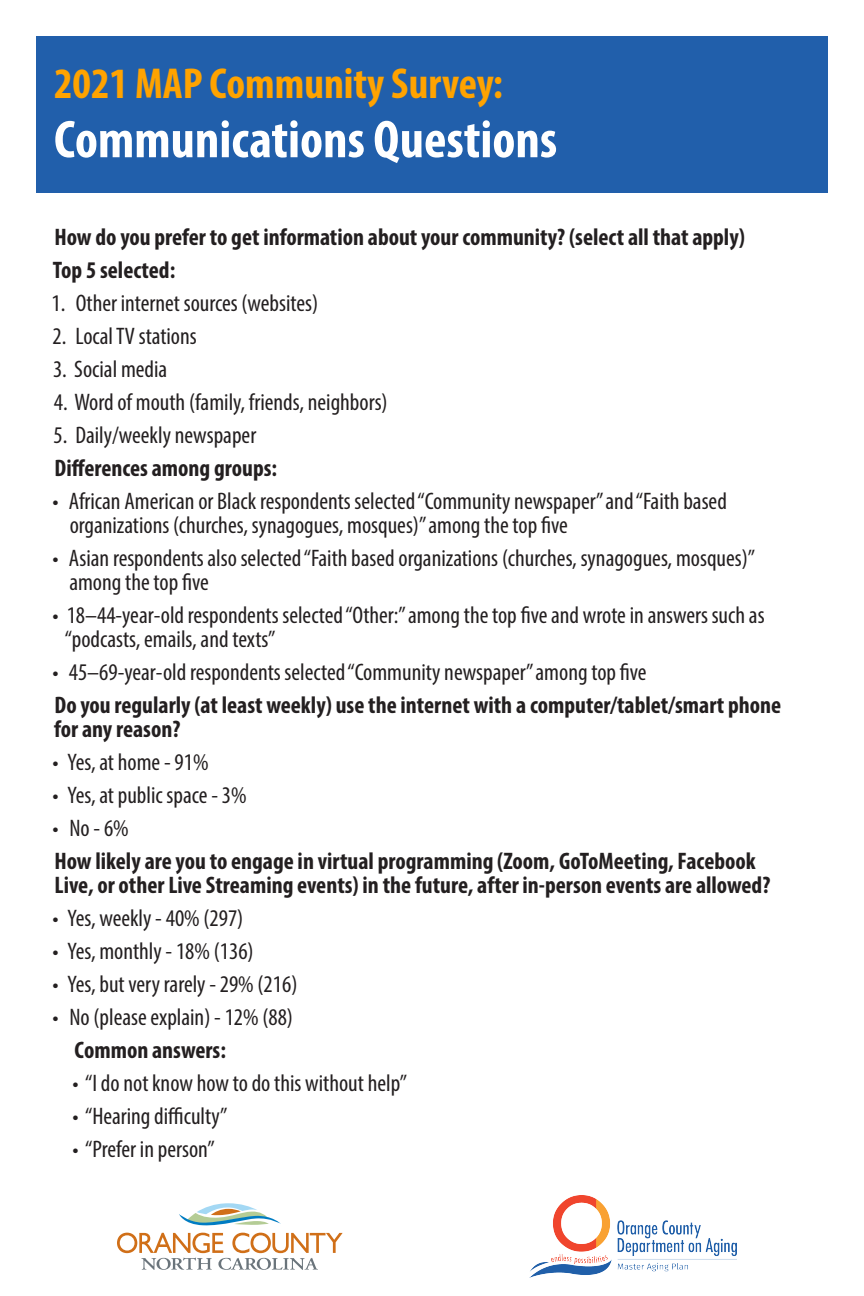
<style>
.page{position:relative;width:864px;height:1296px;background:#fff}
.page>*{position:absolute;margin:0;border:0;box-sizing:border-box;transform-origin:0 0}
.t1{font:700 condensed 53.5px "Myriad Pro";color:#fff}
.t2{font:700 condensed 43.5px "Myriad Pro";color:#ffa300}
.t3{font:condensed 24px/24px "Myriad Pro";color:#231f20}
.t4{font:700 condensed 24px/24px "Myriad Pro";color:#231f20}
</style>
<div class="page">
<div style="left:36px;top:36px;width:792px;height:157px;background:#215fab"></div>
<img style="left:529px;top:1195px;width:208px;height:83px">
<svg style="left:179px;top:1203px;width:102px;height:23px"></svg>
<svg style="left:117px;top:1233px;width:226px;height:37px"></svg>
<h2 class="t2" style="left:54px;top:56px;width:451px">2021 MAP Community Survey:</h2>
<h1 class="t1" style="left:54px;top:106px;width:505px">Communications Questions</h1>
<p class="t4" style="left:53px;top:220px;width:694px;line-height:33px">How do you prefer to get information about your community? (select all that apply)<br>Top 5 selected:</p>
<p class="t3" style="left:52px;top:291px;width:268px">1. Other internet sources (websites)</p>
<p class="t3" style="left:53px;top:324px;width:146px">2. Local TV stations</p>
<p class="t3" style="left:53px;top:357px;width:116px">3. Social media</p>
<p class="t3" style="left:54px;top:390px;width:335px">4. Word of mouth (family, friends, neighbors)</p>
<p class="t3" style="left:54px;top:423px;width:204px">5. Daily/weekly newspaper</p>
<p class="t4" style="left:55px;top:455px;width:224px">Differences among groups:</p>
<p class="t3" style="left:70px;top:489px;width:659px;text-indent:-17px">• African American or Black respondents selected “Community newspaper” and “Faith based organizations (churches, synagogues, mosques)” among the top five</p>
<p class="t3" style="left:69px;top:546px;width:687px;text-indent:-17px">• Asian respondents also selected “Faith based organizations (churches, synagogues, mosques)” among the top five</p>
<p class="t3" style="left:65px;top:603px;width:701px;text-indent:-13px">• 18–44-year-old respondents selected “Other:” among the top five and wrote in answers such as “podcasts, emails, and texts”</p>
<p class="t3" style="left:52px;top:660px;width:596px">• 45–69-year-old respondents selected “Community newspaper” among top five</p>
<p class="t4" style="left:54px;top:692px;width:729px">Do you regularly (at least weekly) use the internet with a computer/tablet/smart phone for any reason?</p>
<p class="t3" style="left:52px;top:750px;width:158px">• Yes, at home - 91%</p>
<p class="t3" style="left:52px;top:783px;width:196px">• Yes, at public space - 3%</p>
<p class="t3" style="left:52px;top:816px;width:78px">• No - 6%</p>
<p class="t4" style="left:55px;top:848px;width:717px">How likely are you to engage in virtual programming (Zoom, GoToMeeting, Facebook<br>Live, or other Live Streaming events) in the future, after in-person events are allowed?</p>
<p class="t3" style="left:52px;top:906px;width:192px">• Yes, weekly - 40% (297)</p>
<p class="t3" style="left:52px;top:939px;width:203px">• Yes, monthly - 18% (136)</p>
<p class="t3" style="left:52px;top:972px;width:247px">• Yes, but very rarely - 29% (216)</p>
<p class="t3" style="left:52px;top:1005px;width:242px">• No (please explain) - 12% (88)</p>
<p class="t4" style="left:75px;top:1037px;width:153px">Common answers:</p>
<p class="t3" style="left:72px;top:1071px;width:336px">• “I do not know how to do this without help”</p>
<p class="t3" style="left:72px;top:1104px;width:157px">• “Hearing difficulty”</p>
<p class="t3" style="left:72px;top:1137px;width:144px">• “Prefer in person”</p>
</div>
